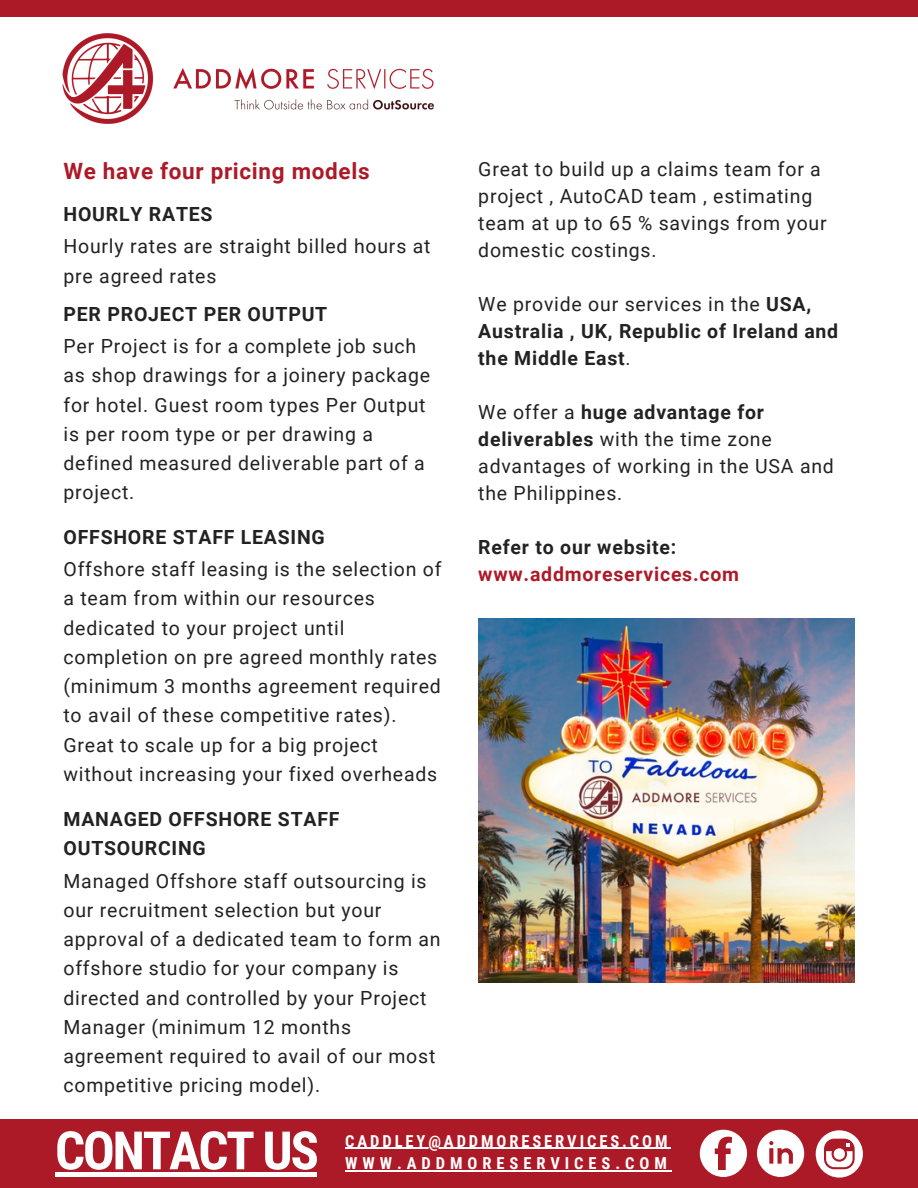
<style>
.page{position:relative;width:918px;height:1188px;background:#fff}
.page>*{position:absolute;margin:0;border:0;box-sizing:border-box;transform-origin:0 0}
.t1{font:700 52.95px "Roboto Condensed";letter-spacing:-.045em;color:#fff}
.t2{font:700 22.5px "Roboto";letter-spacing:.03em;color:#ad1a27}
.t3{font:19.5px/29.2px "Roboto";letter-spacing:.04em;color:#222}
.t4{font:700 19.5px/27px "Roboto";letter-spacing:.04em;color:#222}
.t5{font:700 19.5px/27px "Roboto";letter-spacing:.04em;color:#ad1a27}
.t6{font:700 16.5px "Roboto Condensed";letter-spacing:.175em;color:#fff}
.t7{font:700 16.5px "Roboto Condensed";letter-spacing:.3em;color:#fff}
.s1{font-weight:400}
.s2{font-weight:700}
.s3{color:#222}
</style>
<div class="page">
<img style="left:478px;top:618px;width:376px;height:365px">
<div style="left:0;top:1119px;width:918px;height:69px;background:#ad1a27"></div>
<div style="left:0;top:0;width:918px;height:16px;background:#ad1a27"></div>
<svg style="left:700px;top:1130px;width:47px;height:47px"></svg>
<svg style="left:816px;top:1130px;width:47px;height:48px"></svg>
<svg style="left:757px;top:1130px;width:47px;height:47px"></svg>
<img style="left:62px;top:33px;width:372px;height:91px">
<hr style="left:55px;top:1173px;width:262px;height:4px;background:#fff">
<hr style="left:345px;top:1148px;width:325px;height:1px;background:#fff">
<hr style="left:345px;top:1170px;width:327px;height:1px;background:#fff">
<p class="t2" style="left:64px;top:158px;width:308px">We have four pricing models</p>
<p class="t4" style="left:64px;top:201px;width:151px">HOURLY RATES</p>
<p class="t3" style="left:64px;top:232px;width:368px">Hourly rates are straight billed hours at pre agreed rates</p>
<p class="t4" style="left:64px;top:301px;width:265px">PER PROJECT PER OUTPUT</p>
<p class="t3" style="left:64px;top:332px;width:368px">Per Project is for a complete job such as shop drawings for a joinery package for hotel. Guest room types Per Output is per room type or per drawing a defined measured deliverable part of a project.</p>
<p class="t4" style="left:64px;top:524px;width:263px">OFFSHORE STAFF LEASING</p>
<p class="t3" style="left:64px;top:555px;width:380px">Offshore staff leasing is the selection of a team from within our resources dedicated to your project until completion on pre agreed monthly rates (minimum 3 months agreement required to avail of these competitive rates).<br>Great to scale up for a big project without increasing your fixed overheads</p>
<p class="t4" style="left:64px;top:805px;width:278px;line-height:29.2px">MANAGED OFFSHORE STAFF<br>OUTSOURCING</p>
<p class="t3" style="left:64px;top:866px;width:379px">Managed Offshore staff outsourcing is our recruitment selection but your approval of a dedicated team to form an offshore studio for your company is directed and controlled by your Project Manager (minimum 12 months agreement required to avail of our most competitive pricing model).</p>
<p class="t3" style="left:478px;top:156px;width:350px;line-height:27px">Great to build up a claims team for a project , AutoCAD team , estimating team at up to 65 % savings from your domestic costings.</p>
<p class="t4" style="left:478px;top:291px;width:362px"><span class="s1">We provide our services in the</span> USA,<br>Australia , UK, Republic of Ireland and the Middle East<span class="s1">.</span></p>
<p class="t3" style="left:478px;top:399px;width:357px;line-height:27px">We offer a <span class="s2">huge advantage for deliverables</span> with the time zone advantages of working in the USA and the Philippines.</p>
<p class="t5" style="left:478px;top:534px;width:262px"><span class="s3">Refer to our website: </span>www.addmoreservices.com</p>
<p class="t1" style="left:55px;top:1120px;width:265px">CONTACT US</p>
<p class="t6" style="left:345px;top:1131px;width:324px">CADDLEY@ADDMORESERVICES.COM</p>
<p class="t7" style="left:345px;top:1154px;width:323px">WWW.ADDMORESERVICES.COM</p>
</div>
